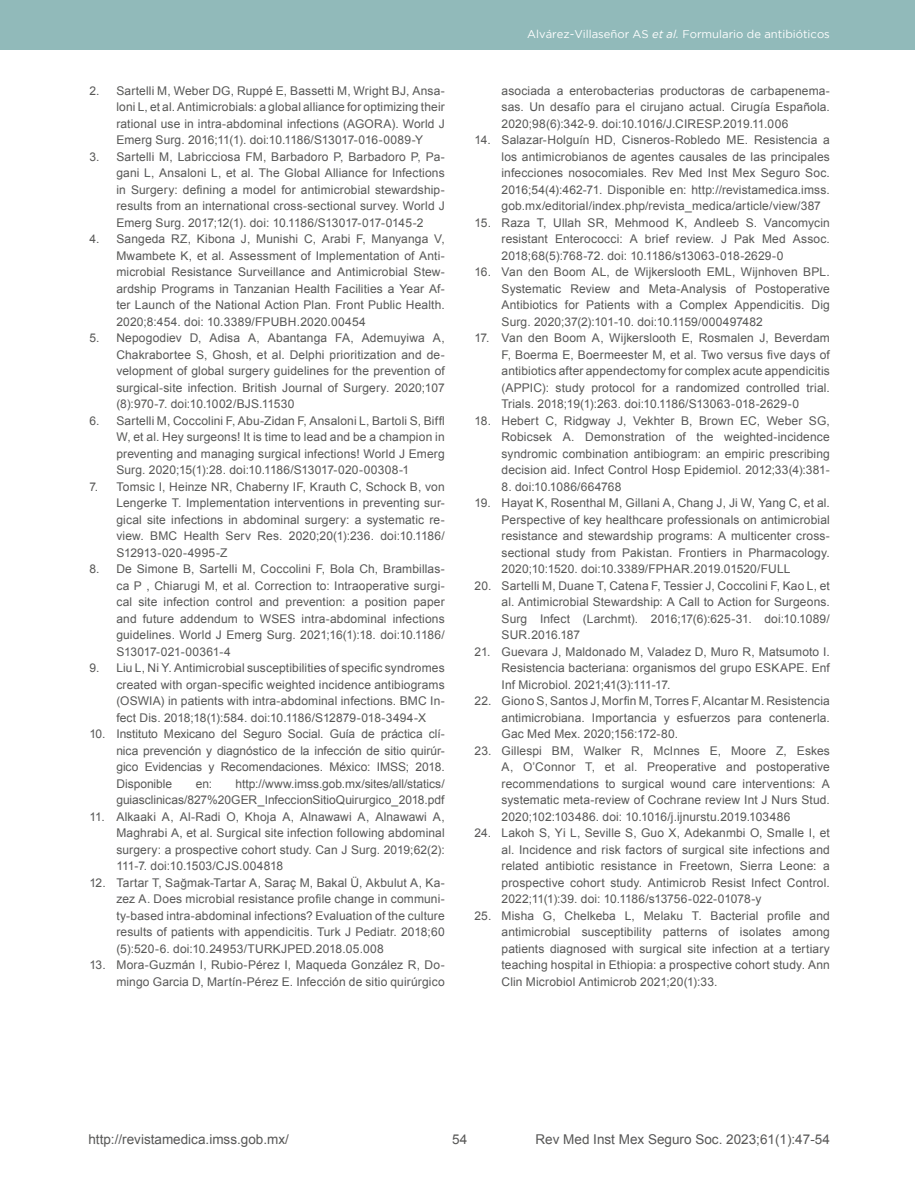
<style>
.page{position:relative;width:915px;height:1191px;background:#fff}
.page>*{position:absolute;margin:0;border:0;box-sizing:border-box;transform-origin:0 0}
.t1{font:13.5px "Arial";color:#575756}
.t2{font:12px/16.5px "Arial";letter-spacing:.01em;color:#575756;text-align:justify}
.t3{font:11.25px "Gotham";color:#fff}
.s1{font-style:italic}
</style>
<div class="page">
<div style="left:0;top:0;width:914px;height:50px;background:#91baba"></div>
<p class="t2" style="left:116px;top:82px;width:330px;text-indent:-27px">2. Sartelli M, Weber DG, Ruppé E, Bassetti M, Wright BJ, Ansa&shy;loni L, et al. Antimicrobials: a global alliance for optimizing their rational use in intra-abdominal infections (AGORA). World J Emerg Surg. 2016;11(1). doi:10.1186/S13017-016-0089-Y</p>
<p class="t2" style="left:116px;top:148px;width:330px;text-indent:-27px">3. Sartelli M, Labricciosa FM, Barbadoro P, Barbadoro P, Pa&shy;gani L, Ansaloni L, et al. The Global Alliance for Infections in Surgery: defining a model for antimicrobial stewardship&shy;results from an international cross-sectional survey. World J Emerg Surg. 2017;12(1). doi: 10.1186/S13017-017-0145-2</p>
<p class="t2" style="left:116px;top:231px;width:330px;text-indent:-27px">4. Sangeda RZ, Kibona J, Munishi C, Arabi F, Manyanga V, Mwambete K, et al. Assessment of Implementation of Anti&shy;microbial Resistance Surveillance and Antimicrobial Stew&shy;ardship Programs in Tanzanian Health Facilities a Year Af&shy;ter Launch of the National Action Plan. Front Public Health.<br>2020;8:454. doi: 10.3389/FPUBH.2020.00454</p>
<p class="t2" style="left:116px;top:330px;width:330px;text-indent:-27px">5. Nepogodiev D, Adisa A, Abantanga FA, Ademuyiwa A, Chakrabortee S, Ghosh, et al. Delphi prioritization and de&shy;velopment of global surgery guidelines for the prevention of surgical-site infection. British Journal of Surgery. 2020;107 (8):970-7. doi:10.1002/BJS.11530</p>
<p class="t2" style="left:116px;top:412px;width:330px;text-indent:-27px">6. Sartelli M, Coccolini F, Abu-Zidan F, Ansaloni L, Bartoli S, Biffl W, et al. Hey surgeons! It is time to lead and be a champion in preventing and managing surgical infections! World J Emerg Surg. 2020;15(1):28. doi:10.1186/S13017-020-00308-1</p>
<p class="t2" style="left:116px;top:478px;width:330px;text-indent:-27px">7. Tomsic I, Heinze NR, Chaberny IF, Krauth C, Schock B, von Lengerke T. Implementation interventions in preventing sur&shy;gical site infections in abdominal surgery: a systematic re&shy;view. BMC Health Serv Res. 2020;20(1):236. doi:10.1186/ S12913-020-4995-Z</p>
<p class="t2" style="left:116px;top:561px;width:330px;text-indent:-27px">8. De Simone B, Sartelli M, Coccolini F, Bola Ch, Brambillas&shy;ca P , Chiarugi M, et al. Correction to: Intraoperative surgi&shy;cal site infection control and prevention: a position paper and future addendum to WSES intra-abdominal infections guidelines. World J Emerg Surg. 2021;16(1):18. doi:10.1186/ S13017-021-00361-4</p>
<p class="t2" style="left:116px;top:660px;width:330px;text-indent:-27px">9. Liu L, Ni Y. Antimicrobial susceptibilities of specific syndromes created with organ-specific weighted incidence antibiograms (OSWIA) in patients with intra-abdominal infections. BMC In&shy;fect Dis. 2018;18(1):584. doi:10.1186/S12879-018-3494-X</p>
<p class="t2" style="left:116px;top:726px;width:330px;text-indent:-27px">10. Instituto Mexicano del Seguro Social. Guía de práctica clí&shy;nica prevención y diagnóstico de la infección de sitio quirúr&shy;gico Evidencias y Recomendaciones. México: IMSS; 2018.<br>Disponible</p>
<p class="t2" style="left:116px;top:775px;width:330px;text-align:right">http://www.imss.gob.mx/sites/all/statics/ guiasclinicas/827%20GER_InfeccionSitioQuirurgico_2018.pdf</p>
<p class="t2" style="left:116px;top:808px;width:330px;text-indent:-27px">11. Alkaaki A, Al-Radi O, Khoja A, Alnawawi A, Alnawawi A, Maghrabi A, et al. Surgical site infection following abdominal surgery: a prospective cohort study. Can J Surg. 2019;62(2):<br>111-7. doi:10.1503/CJS.004818</p>
<p class="t2" style="left:116px;top:874px;width:330px;text-indent:-27px">12. Tartar T, Sağmak-Tartar A, Saraç M, Bakal Ü, Akbulut A, Ka&shy;zez A. Does microbial resistance profile change in communi&shy;ty-based intra-abdominal infections? Evaluation of the culture results of patients with appendicitis. Turk J Pediatr. 2018;60 (5):520-6. doi:10.24953/TURKJPED.2018.05.008</p>
<p class="t2" style="left:89px;top:957px;width:357px;text-align:right">13. Mora-Guzmán I, Rubio-Pérez I, Maqueda González R, Do&shy;mingo Garcia D, Martín-Pérez E. Infección de sitio quirúrgico</p>
<p class="t2" style="left:196px;top:775px;width:18px">en:</p>
<p class="t3" style="left:527px;top:28px;width:304px">Alvárez-Villaseñor AS <span class="s1">et al.</span> Formulario de antibióticos</p>
<p class="t2" style="left:501px;top:82px;width:330px">asociada a enterobacterias productoras de carbapenema&shy;sas. Un desafío para el cirujano actual. Cirugía Española.<br>2020;98(6):342-9. doi:10.1016/J.CIRESP.2019.11.006</p>
<p class="t2" style="left:501px;top:132px;width:330px;text-indent:-27px">14. Salazar-Holguín HD, Cisneros-Robledo ME. Resistencia a los antimicrobianos de agentes causales de las principales infecciones nosocomiales. Rev Med Inst Mex Seguro Soc.<br>2016;54(4):462-71. Disponible en: http://revistamedica.imss. gob.mx/editorial/index.php/revista_medica/article/view/387</p>
<p class="t2" style="left:501px;top:214px;width:330px;text-indent:-27px">15. Raza T, Ullah SR, Mehmood K, Andleeb S. Vancomycin resistant Enterococci: A brief review. J Pak Med Assoc.<br>2018;68(5):768-72. doi: 10.1186/s13063-018-2629-0</p>
<p class="t2" style="left:501px;top:264px;width:330px;text-indent:-27px">16. Van den Boom AL, de Wijkerslooth EML, Wijnhoven BPL.<br>Systematic Review and Meta-Analysis of Postoperative Antibiotics for Patients with a Complex Appendicitis. Dig Surg. 2020;37(2):101-10. doi:10.1159/000497482</p>
<p class="t2" style="left:501px;top:330px;width:330px;text-indent:-27px">17. Van den Boom A, Wijkerslooth E, Rosmalen J, Beverdam F, Boerma E, Boermeester M, et al. Two versus five days of antibiotics after appendectomy for complex acute appendicitis (APPIC): study protocol for a randomized controlled trial.<br>Trials. 2018;19(1):263. doi:10.1186/S13063-018-2629-0</p>
<p class="t2" style="left:501px;top:412px;width:330px;text-indent:-27px">18. Hebert C, Ridgway J, Vekhter B, Brown EC, Weber SG, Robicsek A. Demonstration of the weighted-incidence syndromic combination antibiogram: an empiric prescribing decision aid. Infect Control Hosp Epidemiol. 2012;33(4):381-</p>
<p class="t2" style="left:501px;top:478px;width:121px">8. doi:10.1086/664768</p>
<p class="t2" style="left:501px;top:495px;width:330px;text-indent:-27px">19. Hayat K, Rosenthal M, Gillani A, Chang J, Ji W, Yang C, et al.<br>Perspective of key healthcare professionals on antimicrobial resistance and stewardship programs: A multicenter cross&shy;sectional study from Pakistan. Frontiers in Pharmacology.<br>2020;10:1520. doi:10.3389/FPHAR.2019.01520/FULL</p>
<p class="t2" style="left:501px;top:577px;width:330px;text-indent:-27px">20. Sartelli M, Duane T, Catena F, Tessier J, Coccolini F, Kao L, et al. Antimicrobial Stewardship: A Call to Action for Surgeons.<br>Surg Infect (Larchmt). 2016;17(6):625-31. doi:10.1089/ SUR.2016.187</p>
<p class="t2" style="left:501px;top:643px;width:330px;text-indent:-27px">21. Guevara J, Maldonado M, Valadez D, Muro R, Matsumoto I.<br>Resistencia bacteriana: organismos del grupo ESKAPE. Enf Inf Microbiol. 2021;41(3):111-17.</p>
<p class="t2" style="left:501px;top:693px;width:330px;text-indent:-27px">22. Giono S, Santos J, Morfin M, Torres F, Alcantar M. Resistencia antimicrobiana. Importancia y esfuerzos para contenerla.<br>Gac Med Mex. 2020;156:172-80.</p>
<p class="t2" style="left:501px;top:742px;width:330px;text-indent:-27px">23. Gillespi BM, Walker R, McInnes E, Moore Z, Eskes A, O’Connor T, et al. Preoperative and postoperative recommendations to surgical wound care interventions: A systematic meta-review of Cochrane review Int J Nurs Stud.<br>2020;102:103486. doi: 10.1016/j.ijnurstu.2019.103486</p>
<p class="t2" style="left:501px;top:825px;width:330px;text-indent:-27px">24. Lakoh S, Yi L, Seville S, Guo X, Adekanmbi O, Smalle I, et al. Incidence and risk factors of surgical site infections and related antibiotic resistance in Freetown, Sierra Leone: a prospective cohort study. Antimicrob Resist Infect Control.<br>2022;11(1):39. doi: 10.1186/s13756-022-01078-y</p>
<p class="t2" style="left:501px;top:907px;width:330px;text-indent:-27px">25. Misha G, Chelkeba L, Melaku T. Bacterial profile and antimicrobial susceptibility patterns of isolates among patients diagnosed with surgical site infection at a tertiary teaching hospital in Ethiopia: a prospective cohort study. Ann Clin Microbiol Antimicrob 2021;20(1):33.</p>
<p class="t1" style="left:88px;top:1130px;width:202px">http://revistamedica.imss.gob.mx/</p>
<p class="t1" style="left:535px;top:1130px;width:296px">Rev Med Inst Mex Seguro Soc. 2023;61(1):47-54</p>
<p class="t1" style="left:452px;top:1130px;width:17px">54</p>
</div>
